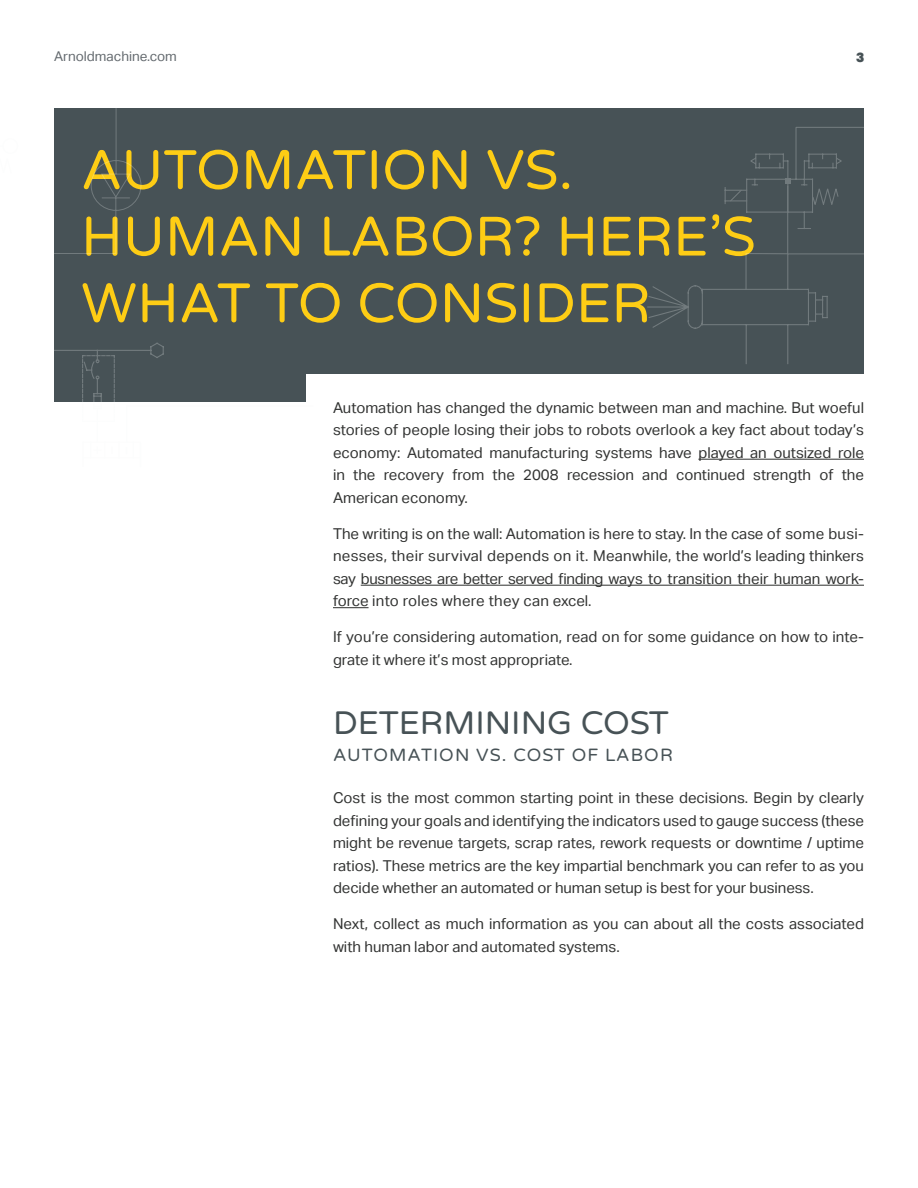
<style>
.page{position:relative;width:918px;height:1188px;background:#fff}
.page>*{position:absolute;margin:0;border:0;box-sizing:border-box;transform-origin:0 0}
.t1{font:55.5px/66.6px "Varela Round";color:#fecd15}
.t2{font:33px "Varela Round";color:#475256}
.t3{font:18px "Varela Round";letter-spacing:.06em;color:#475256}
.t4{font:15px/22.5px "Aktiv Grotesk";color:#323332;text-align:justify}
.t5{font:13.5px "Aktiv Grotesk";color:#63696e}
.t6{font:900 13.5px "Aktiv Grotesk";color:#475256}
</style>
<div class="page">
<div style="left:54px;top:108px;width:810px;height:293px;background:#475256"></div>
<div style="left:306px;top:374px;width:566px;height:631px;background:#fff"></div>
<hr style="left:698px;top:459px;width:166px;height:1px;background:#323332">
<hr style="left:361px;top:585px;width:503px;height:1px;background:#323332">
<hr style="left:333px;top:607px;width:36px;height:1px;background:#323332">
<svg style="left:647px;top:290px;width:181px;height:74px"></svg>
<svg style="left:652px;top:127px;width:212px;height:163px"></svg>
<svg style="left:725px;top:188px;width:22px;height:16px"></svg>
<svg style="left:812px;top:185px;width:27px;height:24px"></svg>
<svg style="left:54px;top:108px;width:88px;height:146px"></svg>
<svg style="left:54px;top:342px;width:252px;height:60px"></svg>
<p class="t5" style="left:54px;top:49px;width:124px">Arnoldmachine.com</p>
<p class="t6" style="left:856px;top:49px;width:9px">3</p>
<h2 class="t1" style="left:81px;top:135px;width:676px">AUTOMATION VS.<br>HUMAN LABOR? HERE’S<br>WHAT TO CONSIDER</h2>
<p class="t4" style="left:333px;top:396px;width:533px">Automation has changed the dynamic between man and machine. But woeful stories of people losing their jobs to robots overlook a key fact about today’s economy: Automated manufacturing systems have played an outsized role in the recovery from the 2008 recession and continued strength of the American economy.</p>
<p class="t4" style="left:333px;top:522px;width:533px">The writing is on the wall: Automation is here to stay. In the case of some busi&shy;nesses, their survival depends on it. Meanwhile, the world’s leading thinkers say busnesses are better served finding ways to transition their human work&shy;force into roles where they can excel.</p>
<p class="t4" style="left:333px;top:626px;width:532px">If you’re considering automation, read on for some guidance on how to inte&shy;grate it where it’s most appropriate.</p>
<h3 class="t2" style="left:333px;top:700px;width:338px">DETERMINING COST</h3>
<h3 class="t3" style="left:333px;top:742px;width:341px">AUTOMATION VS. COST OF LABOR</h3>
<p class="t4" style="left:333px;top:787px;width:533px">Cost is the most common starting point in these decisions. Begin by clearly defining your goals and identifying the indicators used to gauge success (these might be revenue targets, scrap rates, rework requests or downtime / uptime ratios). These metrics are the key impartial benchmark you can refer to as you decide whether an automated or human setup is best for your business.</p>
<p class="t4" style="left:333px;top:913px;width:532px">Next, collect as much information as you can about all the costs associated with human labor and automated systems.</p>
</div>
